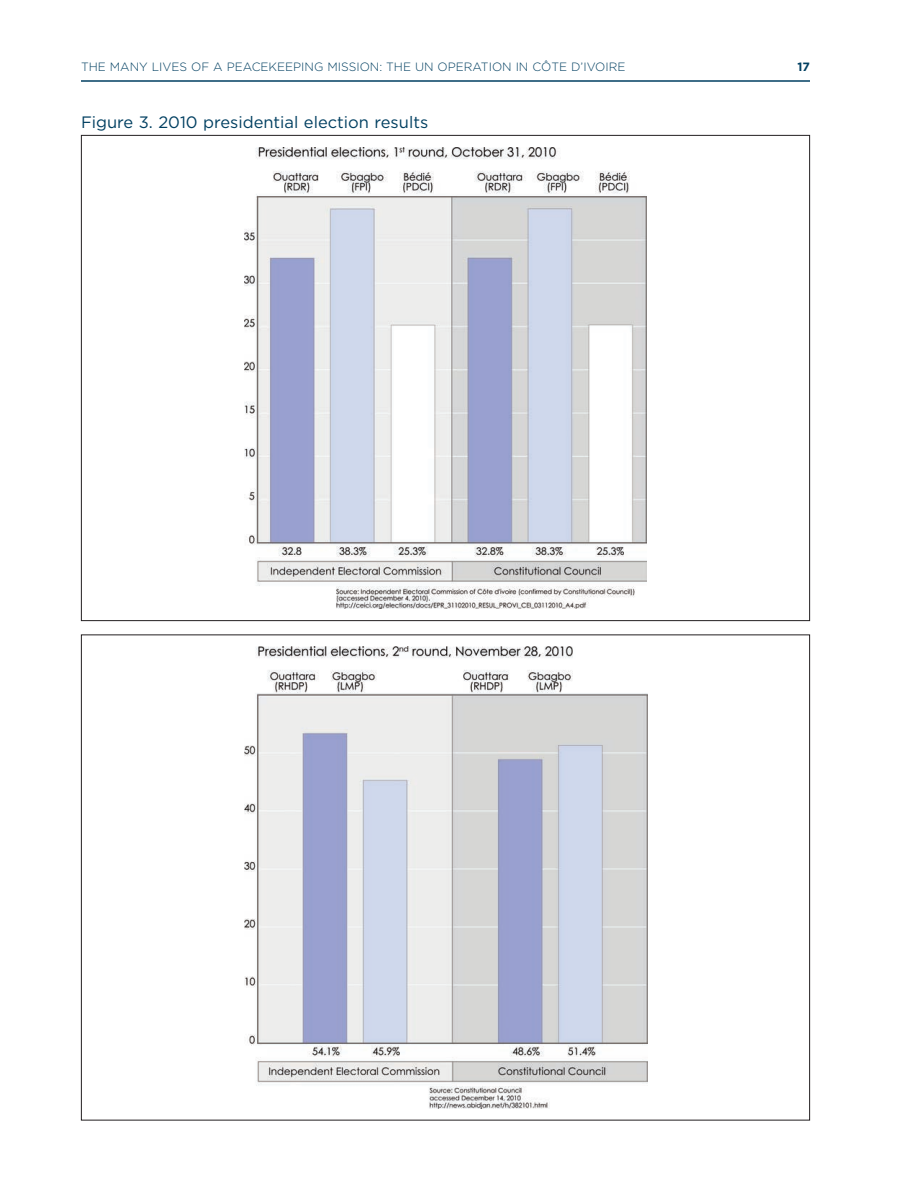
<style>
.page{position:relative;width:918px;height:1188px;background:#fff}
.page>*{position:absolute;margin:0;border:0;box-sizing:border-box;transform-origin:0 0}
.t1{font:16.5px "Gotham";color:#003f61}
.t2{font:300 12px "Gotham";color:#003f61}
.t3{font:700 12px "Gotham";color:#003f61}
</style>
<div class="page">
<hr style="left:81px;top:80px;width:729px;height:2px;background:#003f61">
<img style="left:244px;top:147px;width:403px;height:462px">
<img style="left:244px;top:647px;width:404px;height:461px">
<p class="t2" style="left:81px;top:59px;width:546px">THE MANY LIVES OF A PEACEKEEPING MISSION: THE UN OPERATION IN CÔTE D’IVOIRE</p>
<p class="t3" style="left:798px;top:59px;width:14px">17</p>
<h1 class="t1" style="left:81px;top:113px;width:349px">Figure 3. 2010 presidential election results</h1>
</div>
